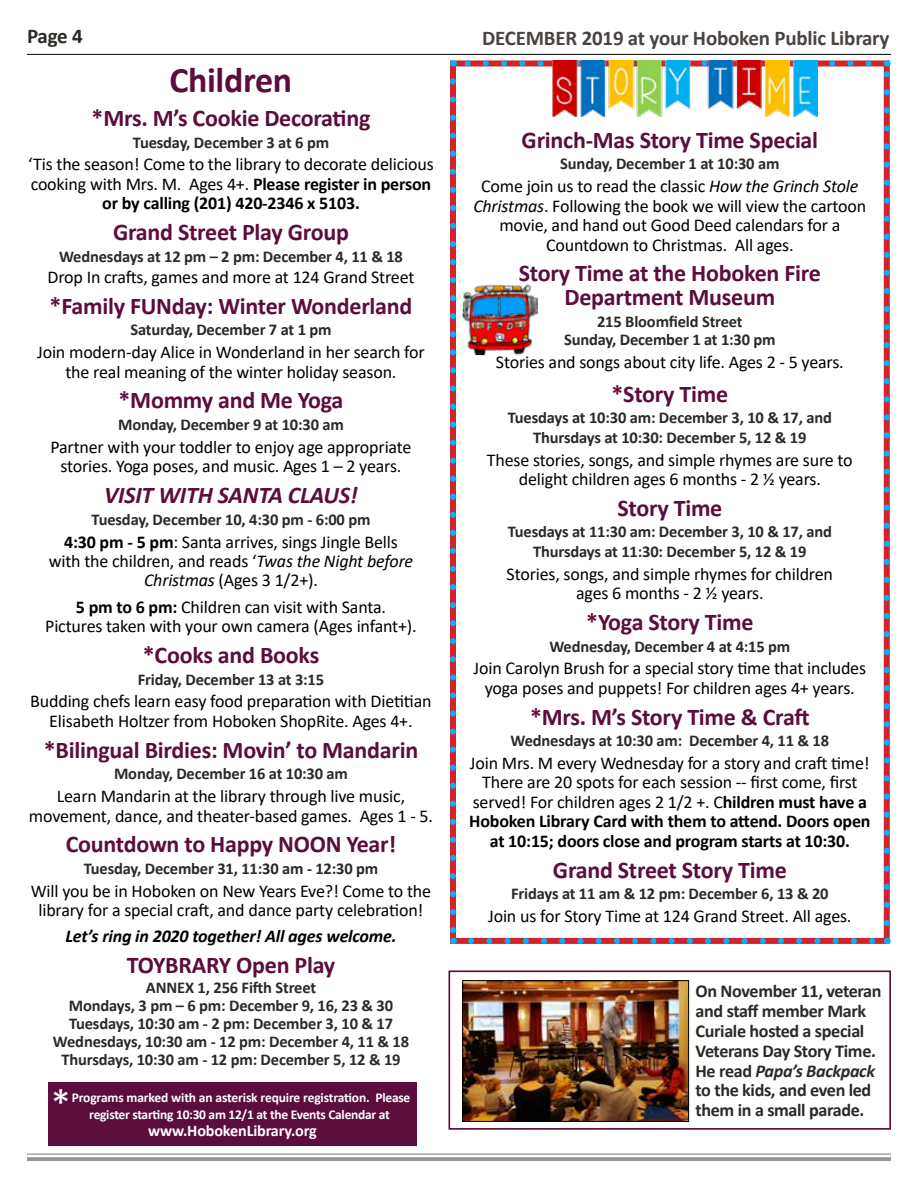
<style>
.page{position:relative;width:918px;height:1188px;background:#fff}
.page>*{position:absolute;margin:0;border:0;box-sizing:border-box;transform-origin:0 0}
.t1{font:40.5px "Calibri";color:#fff}
.t2{font:700 36px "Calibri";letter-spacing:-.01em;color:#5c0d3c}
.t3{font:700 24px/24px "Calibri";letter-spacing:-.01em;color:#5c0d3c;text-align:center}
.t4{font:italic 700 24px "Calibri";letter-spacing:-.01em;color:#5c0d3c}
.t5{font:700 21px "Calibri";letter-spacing:-.01em;color:#494441}
.t6{font:700 21px "Calibri";color:#2c2926}
.t7{font:700 18.15px/19.8px "Calibri";letter-spacing:-.02em;color:#2c2926}
.t8{font:18px/19.5px "Calibri";letter-spacing:-.01em;color:#000;text-align:center}
.t9{font:italic 700 18px "Calibri";letter-spacing:-.01em;color:#000}
.t10{font:700 16.5px/18px "Calibri";letter-spacing:-.01em;color:#2c2926;text-align:center}
.t11{font:700 16.2px "Calibri";letter-spacing:-.01em;color:#fff}
.t12{font:700 13.5px/16.2px "Calibri";letter-spacing:-.02em;color:#fff;text-align:center}
.s1{font-weight:700}
.s2{font-style:italic}
</style>
<div class="page">
<hr style="left:27px;top:1153px;width:864px;height:2px;background:#939598">
<svg style="left:27px;top:1157px;width:864px;height:4px;background:#999b9e"></svg>
<hr style="left:27px;top:54px;width:864px;height:1px;background:#000">
<svg style="left:450px;top:81px;width:6px;height:851px;background:#9b4860"></svg>
<svg style="left:471px;top:938px;width:407px;height:6px;background:#9c4a62"></svg>
<svg style="left:884px;top:72px;width:6px;height:851px;background:#9d4e67"></svg>
<svg style="left:462px;top:60px;width:407px;height:6px"></svg>
<img style="left:552px;top:61px;width:266px;height:55px">
<div style="left:48px;top:1082px;width:369px;height:64px;background:#5c0d3c"></div>
<img style="left:462px;top:284px;width:76px;height:72px">
<img style="left:465px;top:982px;width:222px;height:138px">
<div style="left:463px;top:980px;width:226px;height:142px;border:1px solid #000"></div>
<div style="left:448px;top:970px;width:443px;height:160px;border:2px solid #5c0d3c"></div>
<p class="t6" style="left:27px;top:21px;width:57px">Page 4</p>
<p class="t5" style="left:482px;top:23px;width:409px">DECEMBER 2019 at your Hoboken Public Library</p>
<h2 class="t2" style="left:169px;top:55px;width:124px">Children</h2>
<h3 class="t3" style="left:92px;top:106px;width:280px">*Mrs. M’s Cookie Decorating</h3>
<p class="t10" style="left:133px;top:133px;width:198px">Tuesday, December 3 at 6 pm</p>
<p class="t8" style="left:28px;top:154px;width:407px">‘Tis the season! Come to the library to decorate delicious cooking with Mrs. M. Ages 4+. <span class="s1">Please register in person or by calling (201) 420-2346 x 5103.</span></p>
<h3 class="t3" style="left:113px;top:220px;width:237px">Grand Street Play Group</h3>
<p class="t10" style="left:59px;top:247px;width:345px">Wednesdays at 12 pm – 2 pm: December 4, 11 &amp; 18</p>
<p class="t8" style="left:48px;top:267px;width:368px">Drop In crafts, games and more at 124 Grand Street</p>
<h3 class="t3" style="left:50px;top:294px;width:364px">*Family FUNday: Winter Wonderland</h3>
<p class="t10" style="left:130px;top:321px;width:203px">Saturday, December 7 at 1 pm</p>
<p class="t8" style="left:37px;top:342px;width:389px">Join modern-day Alice in Wonderland in her search for the real meaning of the winter holiday season.</p>
<h3 class="t3" style="left:119px;top:388px;width:226px">*Mommy and Me Yoga</h3>
<p class="t10" style="left:118px;top:415px;width:227px">Monday, December 9 at 10:30 am</p>
<p class="t8" style="left:50px;top:437px;width:363px">Partner with your toddler to enjoy age appropriate stories. Yoga poses, and music. Ages 1 – 2 years.</p>
<h3 class="t4" style="left:104px;top:478px;width:255px">VISIT WITH SANTA CLAUS!</h3>
<p class="t10" style="left:92px;top:510px;width:280px">Tuesday, December 10, 4:30 pm - 6:00 pm</p>
<p class="t8" style="left:49px;top:531px;width:366px"><span class="s1">4:30 pm - 5 pm</span>: Santa arrives, sings Jingle Bells with the children, and reads ‘<span class="s2">Twas the Night before<br>Christmas</span> (Ages 3 1/2+).</p>
<p class="t8" style="left:45px;top:597px;width:373px"><span class="s1">5 pm to 6 pm:</span> Children can visit with Santa.<br>Pictures taken with your own camera (Ages infant+).</p>
<h3 class="t3" style="left:143px;top:643px;width:178px">*Cooks and Books</h3>
<p class="t10" style="left:138px;top:670px;width:188px">Friday, December 13 at 3:15</p>
<p class="t8" style="left:30px;top:691px;width:403px">Budding chefs learn easy food preparation with Dietitian<br>Elisabeth Holtzer from Hoboken ShopRite. Ages 4+.</p>
<h3 class="t3" style="left:44px;top:737px;width:376px">*Bilingual Birdies: Movin’ to Mandarin</h3>
<p class="t10" style="left:114px;top:765px;width:235px">Monday, December 16 at 10:30 am</p>
<p class="t8" style="left:29px;top:786px;width:406px">Learn Mandarin at the library through live music, movement, dance, and theater-based games. Ages 1 - 5.</p>
<h3 class="t3" style="left:66px;top:832px;width:332px">Countdown to Happy NOON Year!</h3>
<p class="t10" style="left:84px;top:859px;width:296px">Tuesday, December 31, 11:30 am - 12:30 pm</p>
<p class="t8" style="left:31px;top:881px;width:402px">Will you be in Hoboken on New Years Eve?! Come to the library for a special craft, and dance party celebration!</p>
<p class="t9" style="left:65px;top:924px;width:333px">Let’s ring in 2020 together! All ages welcome.</p>
<h3 class="t3" style="left:127px;top:953px;width:210px">TOYBRARY Open Play</h3>
<p class="t10" style="left:53px;top:979px;width:358px">ANNEX 1, 256 Fifth Street<br>Mondays, 3 pm – 6 pm: December 9, 16, 23 &amp; 30<br>Tuesdays, 10:30 am - 2 pm: December 3, 10 &amp; 17<br>Wednesdays, 10:30 am - 12 pm: December 4, 11 &amp; 18<br>Thursdays, 10:30 am - 12 pm: December 5, 12 &amp; 19</p>
<p class="t7" style="left:696px;top:981px;width:188px">On November 11, veteran and staff member Mark<br>Curiale hosted a special<br>Veterans Day Story Time.<br>He read <span class="s2">Papa’s Backpack </span>to the kids, and even led them in a small parade.</p>
<h3 class="t3" style="left:522px;top:128px;width:298px">Grinch-Mas Story Time Special</h3>
<p class="t10" style="left:560px;top:155px;width:221px">Sunday, December 1 at 10:30 am</p>
<p class="t8" style="left:473px;top:176px;width:394px">Come join us to read the classic <span class="s2">How the Grinch Stole Christmas</span>. Following the book we will view the cartoon movie, and hand out Good Deed calendars for a Countdown to Christmas. All ages.</p>
<h3 class="t3" style="left:519px;top:261px;width:304px">Story Time at the Hoboken Fire<br>Department Museum</h3>
<p class="t10" style="left:564px;top:312px;width:213px">215 Bloomfield Street<br>Sunday, December 1 at 1:30 pm</p>
<p class="t8" style="left:496px;top:352px;width:349px">Stories and songs about city life. Ages 2 - 5 years.</p>
<h3 class="t3" style="left:612px;top:381px;width:118px">*Story Time</h3>
<p class="t10" style="left:508px;top:408px;width:326px;line-height:19.5px">Tuesdays at 10:30 am: December 3, 10 &amp; 17, and<br>Thursdays at 10:30: December 5, 12 &amp; 19</p>
<p class="t8" style="left:487px;top:449px;width:367px">These stories, songs, and simple rhymes are sure to delight children ages 6 months - 2 ½ years.</p>
<h3 class="t3" style="left:617px;top:496px;width:106px">Story Time</h3>
<p class="t10" style="left:508px;top:522px;width:326px;line-height:19.5px">Tuesdays at 11:30 am: December 3, 10 &amp; 17, and<br>Thursdays at 11:30: December 5, 12 &amp; 19</p>
<p class="t8" style="left:507px;top:564px;width:328px">Stories, songs, and simple rhymes for children ages 6 months - 2 ½ years.</p>
<h3 class="t3" style="left:586px;top:610px;width:169px">*Yoga Story Time</h3>
<p class="t10" style="left:549px;top:637px;width:242px">Wednesday, December 4 at 4:15 pm</p>
<p class="t8" style="left:474px;top:658px;width:394px">Join Carolyn Brush for a special story time that includes yoga poses and puppets! For children ages 4+ years.</p>
<h3 class="t3" style="left:530px;top:704px;width:281px">*Mrs. M’s Story Time &amp; Craft</h3>
<p class="t10" style="left:511px;top:732px;width:320px">Wednesdays at 10:30 am: December 4, 11 &amp; 18</p>
<p class="t8" style="left:469px;top:753px;width:403px">Join Mrs. M every Wednesday for a story and craft time!<br>There are 20 spots for each session -- first come, first served! For children ages 2 1/2 +. C<span class="s1">hildren must have a Hoboken Library Card with them to attend. Doors open at 10:15; doors close and program starts at 10:30.</span></p>
<h3 class="t3" style="left:553px;top:857px;width:235px">Grand Street Story Time</h3>
<p class="t10" style="left:511px;top:885px;width:319px">Fridays at 11 am &amp; 12 pm: December 6, 13 &amp; 20</p>
<p class="t8" style="left:488px;top:906px;width:365px">Join us for Story Time at 124 Grand Street. All ages.</p>
<h1 class="t1" style="left:51px;top:1075px;width:22px">*</h1>
<p class="t12" style="left:72px;top:1090px;width:340px">Programs marked with an asterisk require registration. Please register starting 10:30 am 12/1 at the Events Calendar at</p>
<p class="t11" style="left:148px;top:1119px;width:170px">www.HobokenLibrary.org</p>
</div>
